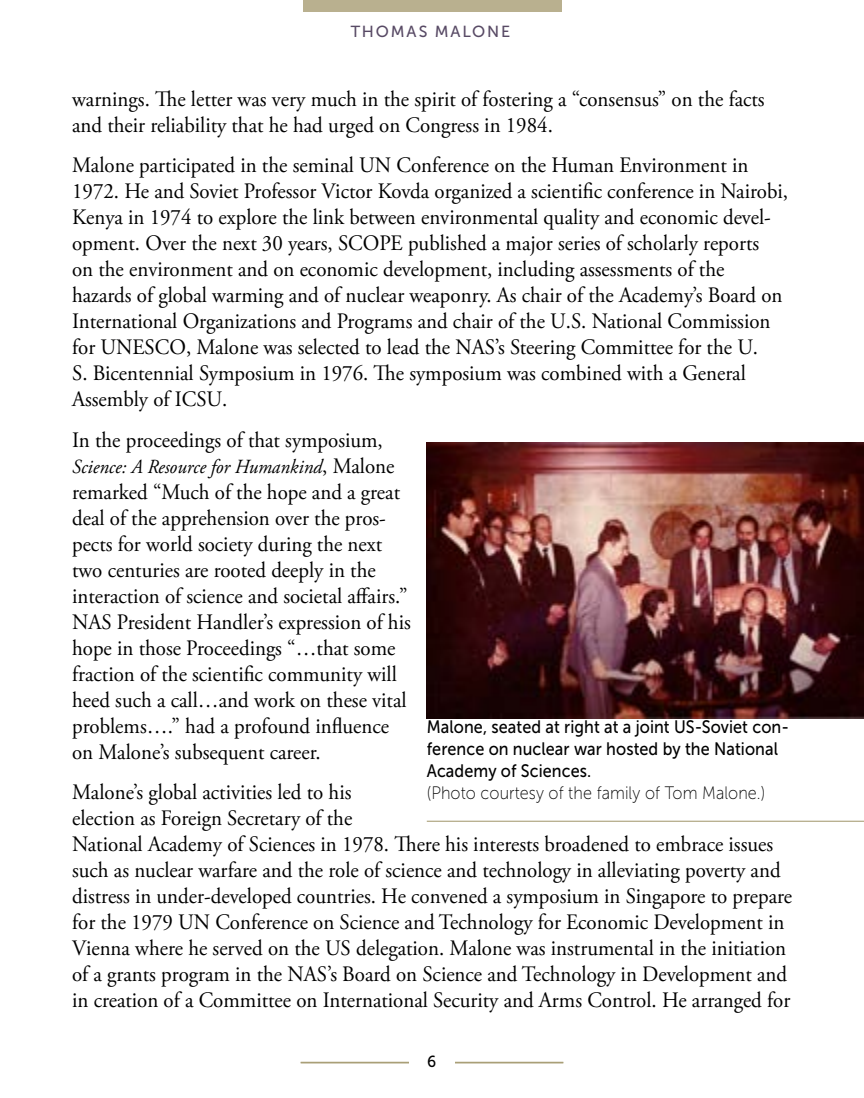
<style>
.page{position:relative;width:864px;height:1098px;background:#fff}
.page>*{position:absolute;margin:0;border:0;box-sizing:border-box;transform-origin:0 0}
.t1{font:22px/26px "Adobe Garamond Pro";color:#000001;scale:.95 1}
.t2{font:italic 20px "Adobe Garamond Pro";color:#000001;scale:.95 1}
.t3{font:18px/22px "Museo Sans 500";letter-spacing:.005em;color:#000001;scale:.9 1}
.t4{font:18px "Museo Sans 100";letter-spacing:.005em;color:#000001;scale:.9 1}
.t5{font:16px "Museo Sans 500";letter-spacing:.115em;color:#584a65}
.t6{font:16px "Museo Sans 500";color:#000001;scale:.95 1}
.s1{font-style:normal;font-size:22px}
</style>
<div class="page">
<hr style="left:301px;top:1062px;width:262px;height:1px;background:#a09569">
<hr style="left:301px;top:1063px;width:262px;height:1px;background:#a09569">
<div style="left:409px;top:1055px;width:45px;height:27px;background:#fff"></div>
<div style="left:303px;top:0;width:258px;height:12px;background:#b9b08f"></div>
<img style="left:426px;top:442px;width:438px;height:277px">
<hr style="left:427px;top:821px;width:437px;height:1px;background:#a09569">
<p class="t5" style="left:351px;top:23px;width:161px">THOMAS MALONE</p>
<p class="t1" style="left:72px;top:87px;width:731px">warnings. The letter was very much in the spirit of fostering a “consensus” on the facts and their reliability that he had urged on Congress in 1984.</p>
<p class="t1" style="left:72px;top:153px;width:755px">Malone participated in the seminal UN Conference on the Human Environment in 1972. He and Soviet Professor Victor Kovda organized a scientific conference in Nairobi, Kenya in 1974 to explore the link between environmental quality and economic devel&shy;opment. Over the next 30 years, SCOPE published a major series of scholarly reports<br>on the environment and on economic development, including assessments of the hazards of global warming and of nuclear weaponry. As chair of the Academy’s Board on International Organizations and Programs and chair of the U.S. National Commission for UNESCO, Malone was selected to lead the NAS’s Steering Committee for the U.<br>S. Bicentennial Symposium in 1976. The symposium was combined with a General Assembly of ICSU.</p>
<p class="t1" style="left:72px;top:428px;width:329px">In the proceedings of that symposium,</p>
<p class="t2" style="left:72px;top:454px;width:341px">Science: A Resource for Humankind<span class="s1">, Malone</span></p>
<p class="t1" style="left:72px;top:480px;width:358px">remarked “Much of the hope and a great deal of the apprehension over the pros&shy;pects for world society during the next two centuries are rooted deeply in the interaction of science and societal affairs.” NAS President Handler’s expression of his hope in those Proceedings “…that some fraction of the scientific community will heed such a call…and work on these vital problems….” had a profound influence on Malone’s subsequent career.</p>
<p class="t1" style="left:72px;top:780px;width:759px">Malone’s global activities led to his<br>election as Foreign Secretary of the<br>National Academy of Sciences in 1978. There his interests broadened to embrace issues such as nuclear warfare and the role of science and technology in alleviating poverty and distress in under-developed countries. He convened a symposium in Singapore to prepare for the 1979 UN Conference on Science and Technology for Economic Development in Vienna where he served on the US delegation. Malone was instrumental in the initiation of a grants program in the NAS’s Board on Science and Technology in Development and in creation of a Committee on International Security and Arms Control. He arranged for</p>
<p class="t3" style="left:427px;top:716px;width:404px">Malone, seated at right at a joint US-Soviet con&shy;ference on nuclear war hosted by the National<br>Academy of Sciences.</p>
<p class="t4" style="left:427px;top:784px;width:378px">(Photo courtesy of the family of Tom Malone.)</p>
<p class="t6" style="left:427px;top:1052px;width:11px">6</p>
</div>
